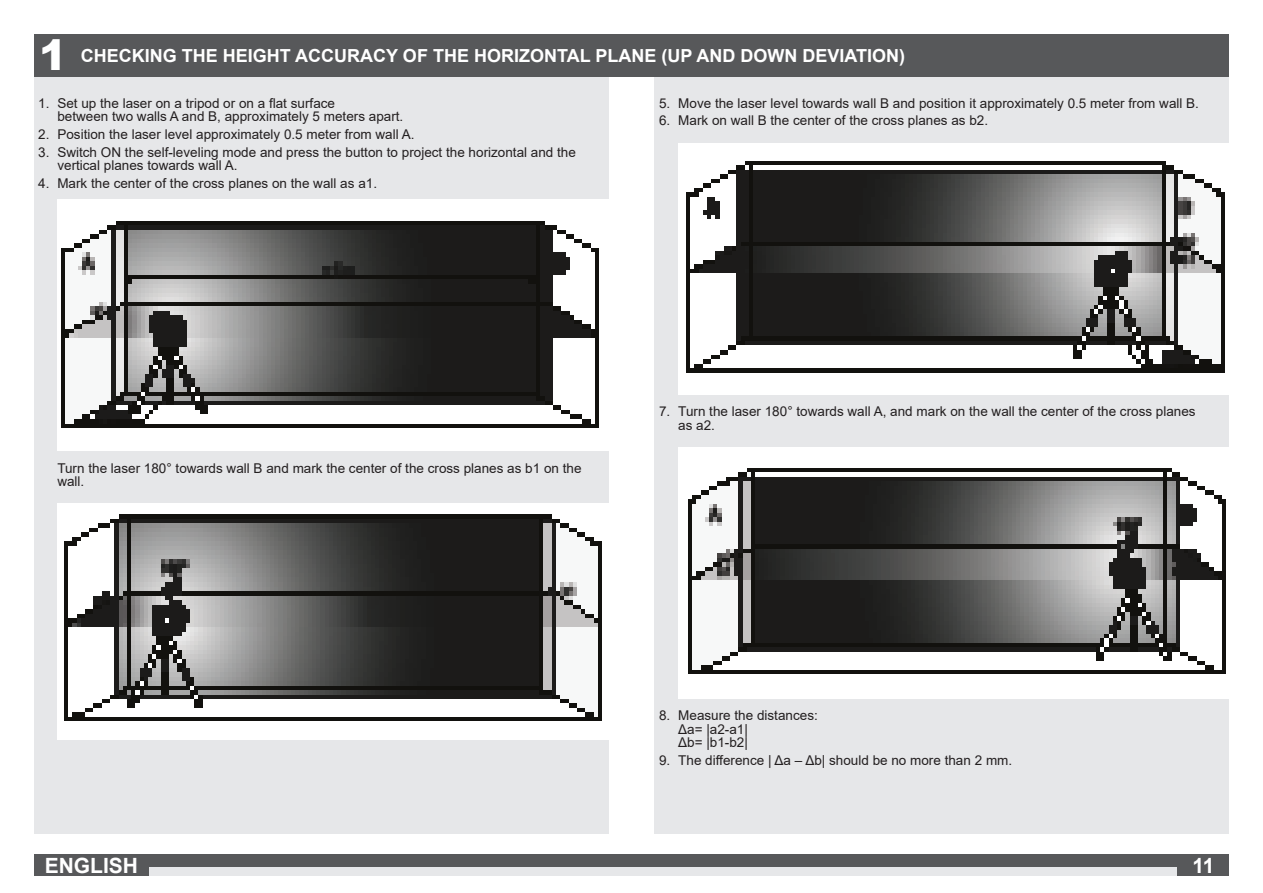
<style>
.page{position:relative;width:1263px;height:893px;background:#fff}
.page>*{position:absolute;margin:0;border:0;box-sizing:border-box;transform-origin:0 0}
.xx-Bildzahl{font:900 42px "Arial";color:#fff}
.t1{font:700 21px "Arial";color:#fff}
.Überschrift_Kasten{font:700 18px "Arial";color:#fff}
.Aufzählung_Bild{font:13.5px/13.5px "Arial";color:#231f20}
</style>
<div class="page">
<div style="left:34px;top:855px;width:1195px;height:21px;background:#57585a"></div>
<div style="left:34px;top:867px;width:1195px;height:9px;background:#e6e7e9"></div>
<div style="left:1178px;top:855px;width:51px;height:21px;background:#57585a"></div>
<div style="left:655px;top:68px;width:574px;height:765px;background:#e6e7e9"></div>
<div style="left:34px;top:34px;width:574px;height:799px;background:#e6e7e9"></div>
<div style="left:34px;top:34px;width:38px;height:43px;background:#57585a"></div>
<img style="left:57px;top:200px;width:551px;height:251px">
<img style="left:57px;top:504px;width:551px;height:235px">
<img style="left:678px;top:143px;width:551px;height:251px">
<img style="left:678px;top:447px;width:551px;height:251px">
<div style="left:34px;top:855px;width:115px;height:21px;background:#57585a"></div>
<div style="left:72px;top:34px;width:1157px;height:43px;background:#57585a"></div>
<p class="xx-Bildzahl" style="left:39px;top:25px;width:30px">1</p>
<p class="Aufzählung_Bild" style="left:57px;top:96px;width:347px;text-indent:-19px">1. Set up the laser on a tripod or on a flat surface<br>between two walls A and B, approximately 5 meters apart.</p>
<p class="Aufzählung_Bild" style="left:38px;top:127px;width:378px">2. Position the laser level approximately 0.5 meter from wall A.</p>
<p class="Aufzählung_Bild" style="left:57px;top:145px;width:520px;text-indent:-19px">3. Switch ON the self-leveling mode and press the button to project the horizontal and the vertical planes towards wall A.</p>
<p class="Aufzählung_Bild" style="left:38px;top:176px;width:340px">4. Mark the center of the cross planes on the wall as a1.</p>
<p class="Überschrift_Kasten" style="left:81px;top:43px;width:826px">CHECKING THE HEIGHT ACCURACY OF THE HORIZONTAL PLANE (UP AND DOWN DEVIATION)</p>
<p class="Aufzählung_Bild" style="left:659px;top:96px;width:541px">5. Move the laser level towards wall B and position it approximately 0.5 meter from wall B.</p>
<p class="Aufzählung_Bild" style="left:659px;top:114px;width:331px">6. Mark on wall B the center of the cross planes as b2.</p>
<p class="Aufzählung_Bild" style="left:57px;top:461px;width:526px">Turn the laser 180° towards wall B and mark the center of the cross planes as b1 on the wall.</p>
<p class="Aufzählung_Bild" style="left:678px;top:404px;width:519px;text-indent:-19px">7. Turn the laser 180° towards wall A, and mark on the wall the center of the cross planes as a2.</p>
<h2 class="t1" style="left:45px;top:851px;width:95px">ENGLISH</h2>
<p class="Aufzählung_Bild" style="left:678px;top:709px;width:141px;text-indent:-19px">8. Measure the distances:<br>Δa= |a2-a1|<br>Δb= |b1-b2|</p>
<p class="Aufzählung_Bild" style="left:659px;top:753px;width:355px">9. The difference | Δa – Δb| should be no more than 2 mm.</p>
<h2 class="t1" style="left:1192px;top:851px;width:24px">11</h2>
</div>
